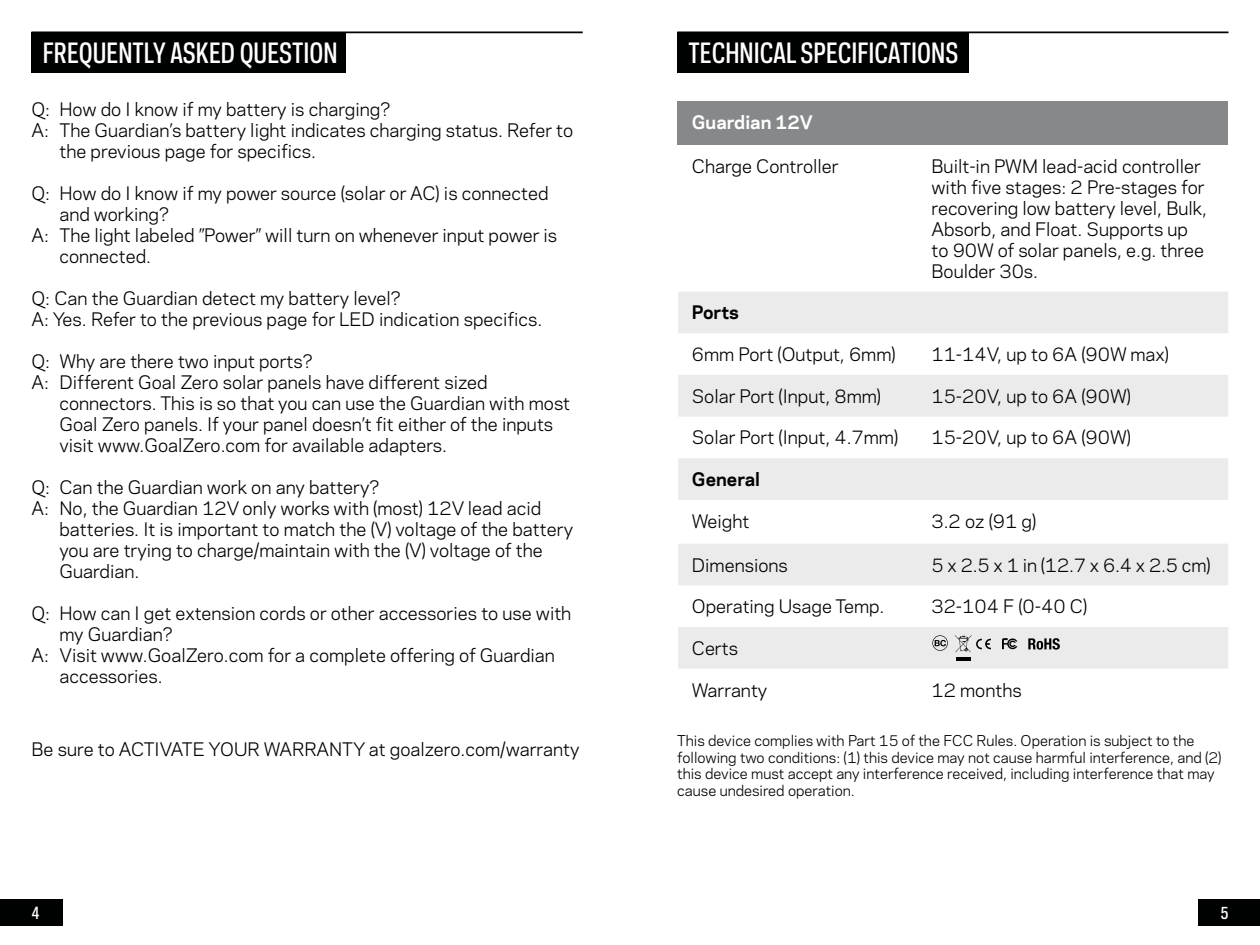
<style>
.page{position:relative;width:1260px;height:945px;background:#fff}
.page>*{position:absolute;margin:0;border:0;box-sizing:border-box;transform-origin:0 0}
.t1{font:500 26.25px "Galaxie Polaris Condensed";color:#fff}
.t2{font:17.5px/21px "Galaxie Polaris";color:#000}
.t3{font:700 17.5px "Galaxie Polaris";color:#000}
.t4{font:700 17.5px "Galaxie Polaris";color:#fff}
.t5{font:500 15.75px "Galaxie Polaris Condensed";color:#fff}
.t6{font:14px/16.8px "Galaxie Polaris";color:#000}
</style>
<div class="page">
<div style="left:0;top:899px;width:63px;height:27px;background:#000101"></div>
<div style="left:1198px;top:899px;width:62px;height:27px;background:#000101"></div>
<hr style="left:677px;top:32px;width:551px;height:1px;background:#000101">
<div style="left:677px;top:33px;width:291px;height:40px;background:#000101"></div>
<svg style="left:678px;top:292px;width:550px;height:377px;fill:#ebebec"></svg>
<div style="left:678px;top:102px;width:550px;height:43px;background:#86888a"></div>
<div style="left:32px;top:33px;width:314px;height:40px;background:#000101"></div>
<hr style="left:32px;top:32px;width:551px;height:1px;background:#000101">
<svg style="left:932px;top:635px;width:16px;height:16px"></svg>
<svg style="left:1002px;top:638px;width:15px;height:11px"></svg>
<svg style="left:1028px;top:638px;width:32px;height:12px"></svg>
<svg style="left:955px;top:635px;width:36px;height:17px"></svg>
<hr style="left:956px;top:657px;width:15px;height:3px;background:#000">
<h1 class="t1" style="left:43px;top:35px;width:296px">FREQUENTLY ASKED QUESTION</h1>
<p class="t2" style="left:32px;top:97px;width:360px">Q: How do I know if my battery is charging?</p>
<p class="t2" style="left:32px;top:118px;width:543px">A: The Guardian’s battery light indicates charging status. Refer to</p>
<p class="t2" style="left:60px;top:139px;width:258px">the previous page for specifics.</p>
<p class="t2" style="left:32px;top:181px;width:519px">Q: How do I know if my power source (solar or AC) is connected</p>
<p class="t2" style="left:60px;top:202px;width:111px">and working?</p>
<p class="t2" style="left:32px;top:223px;width:527px">A: The light labeled ”Power” will turn on whenever input power is</p>
<p class="t2" style="left:60px;top:244px;width:93px">connected.</p>
<p class="t2" style="left:32px;top:286px;width:512px">Q: Can the Guardian detect my battery level?<br>A: Yes. Refer to the previous page for LED indication specifics.</p>
<p class="t2" style="left:32px;top:349px;width:283px">Q: Why are there two input ports?</p>
<p class="t2" style="left:32px;top:370px;width:458px">A: Different Goal Zero solar panels have different sized</p>
<p class="t2" style="left:60px;top:391px;width:512px">connectors. This is so that you can use the Guardian with most</p>
<p class="t2" style="left:60px;top:412px;width:495px">Goal Zero panels. If your panel doesn’t fit either of the inputs</p>
<p class="t2" style="left:60px;top:433px;width:389px">visit www.GoalZero.com for available adapters.</p>
<p class="t2" style="left:32px;top:475px;width:350px">Q: Can the Guardian work on any battery?</p>
<p class="t2" style="left:32px;top:496px;width:511px">A: No, the Guardian 12V only works with (most) 12V lead acid</p>
<p class="t2" style="left:60px;top:517px;width:515px">batteries. It is important to match the (V) voltage of the battery</p>
<p class="t2" style="left:60px;top:538px;width:485px">you are trying to charge/maintain with the (V) voltage of the</p>
<p class="t2" style="left:60px;top:559px;width:81px">Guardian.</p>
<p class="t2" style="left:32px;top:601px;width:541px">Q: How can I get extension cords or other accessories to use with</p>
<p class="t2" style="left:60px;top:622px;width:115px">my Guardian?</p>
<p class="t2" style="left:32px;top:643px;width:525px">A: Visit www.GoalZero.com for a complete offering of Guardian</p>
<p class="t2" style="left:60px;top:664px;width:105px">accessories.</p>
<p class="t2" style="left:32px;top:738px;width:550px">Be sure to ACTIVATE YOUR WARRANTY at goalzero.com/warranty</p>
<h1 class="t1" style="left:689px;top:35px;width:271px">TECHNICAL SPECIFICATIONS</h1>
<p class="t4" style="left:692px;top:109px;width:122px">Guardian 12V</p>
<p class="t2" style="left:692px;top:155px;width:148px">Charge Controller</p>
<p class="t2" style="left:931px;top:155px;width:277px">Built-in PWM lead-acid controller with five stages: 2 Pre-stages for recovering low battery level, Bulk,<br>Absorb, and Float. Supports up to 90W of solar panels, e.g. three<br>Boulder 30s.</p>
<p class="t3" style="left:692px;top:299px;width:49px">Ports</p>
<p class="t2" style="left:692px;top:343px;width:205px">6mm Port (Output, 6mm)</p>
<p class="t2" style="left:931px;top:343px;width:239px">11-14V, up to 6A (90W max)</p>
<p class="t2" style="left:692px;top:385px;width:191px">Solar Port (Input, 8mm)</p>
<p class="t2" style="left:931px;top:385px;width:201px">15-20V, up to 6A (90W)</p>
<p class="t2" style="left:692px;top:426px;width:208px">Solar Port (Input, 4.7mm)</p>
<p class="t2" style="left:931px;top:426px;width:201px">15-20V, up to 6A (90W)</p>
<p class="t3" style="left:692px;top:466px;width:70px">General</p>
<p class="t2" style="left:692px;top:510px;width:59px">Weight</p>
<p class="t2" style="left:931px;top:510px;width:106px">3.2 oz (91 g)</p>
<p class="t2" style="left:692px;top:553px;width:97px">Dimensions</p>
<p class="t2" style="left:931px;top:553px;width:281px">5 x 2.5 x 1 in (12.7 x 6.4 x 2.5 cm)</p>
<p class="t2" style="left:692px;top:595px;width:194px">Operating Usage Temp.</p>
<p class="t2" style="left:931px;top:595px;width:157px">32-104 F (0-40 C)</p>
<p class="t2" style="left:692px;top:637px;width:48px">Certs</p>
<p class="t2" style="left:692px;top:678px;width:77px">Warranty</p>
<p class="t2" style="left:931px;top:678px;width:92px">12 months</p>
<p class="t6" style="left:677px;top:731px;width:546px">This device complies with Part 15 of the FCC Rules. Operation is subject to the following two conditions: (1) this device may not cause harmful interference, and (2) this device must accept any interference received, including interference that may cause undesired operation.</p>
<p class="t5" style="left:32px;top:902px;width:10px">4</p>
<p class="t5" style="left:1221px;top:902px;width:10px">5</p>
</div>
